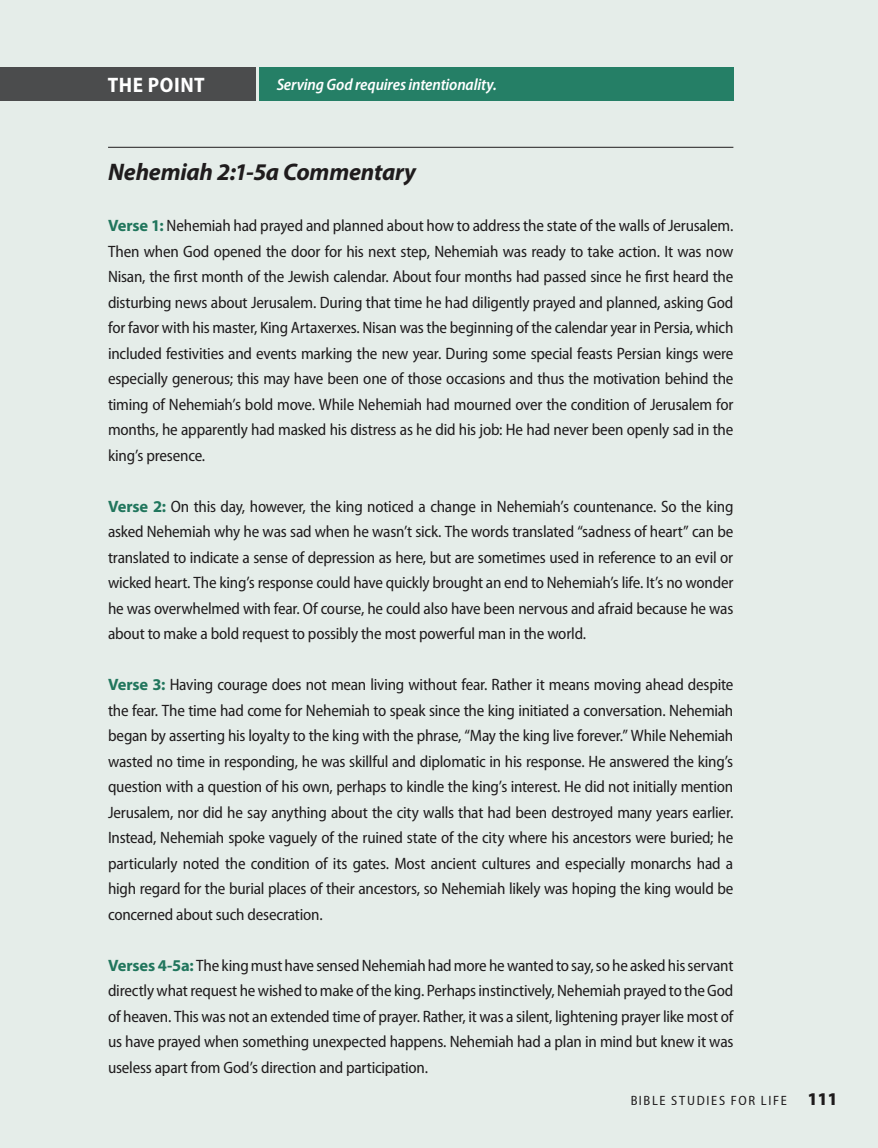
<style>
.page{position:relative;width:878px;height:1148px;background:#e5ede9}
.page>*{position:absolute;margin:0;border:0;box-sizing:border-box;transform-origin:0 0}
.t1{font:italic 700 24px "Myriad Pro";letter-spacing:-.01em;color:#231f20}
.t2{font:700 semi-condensed 21px "Myriad Pro";letter-spacing:.025em;color:#fff}
.t3{font:semi-condensed 16.5px/25.5px "Myriad Pro";letter-spacing:-.015em;color:#231f20;text-align:justify}
.t4{font:italic 600 semi-condensed 16.5px "Myriad Pro";letter-spacing:-.01em;color:#fff}
.t5{font:semi-condensed 13.5px "Myriad Pro";letter-spacing:.125em;color:#231f20}
.s1{font-weight:700;font-stretch:normal;color:#257f66}
.s2{font-weight:900;font-size:18px}
</style>
<div class="page">
<div style="left:259px;top:68px;width:474px;height:33px;background:#257f66"></div>
<hr style="left:108px;top:147px;width:625px;height:1px;background:#231f20">
<div style="left:0;top:68px;width:256px;height:33px;background:#4b4c4d"></div>
<p class="t2" style="left:108px;top:72px;width:98px">THE POINT</p>
<p class="t4" style="left:277px;top:75px;width:222px">Serving God requires intentionality.</p>
<h1 class="t1" style="left:108px;top:156px;width:309px">Nehemiah 2:1-5a Commentary</h1>
<p class="t3" style="left:108px;top:212px;width:627px"><span class="s1">Verse 1:</span> Nehemiah had prayed and planned about how to address the state of the walls of Jerusalem.<br>Then when God opened the door for his next step, Nehemiah was ready to take action. It was now Nisan, the first month of the Jewish calendar. About four months had passed since he first heard the disturbing news about Jerusalem. During that time he had diligently prayed and planned, asking God for favor with his master, King Artaxerxes. Nisan was the beginning of the calendar year in Persia, which included festivities and events marking the new year. During some special feasts Persian kings were especially generous; this may have been one of those occasions and thus the motivation behind the timing of Nehemiah’s bold move. While Nehemiah had mourned over the condition of Jerusalem for months, he apparently had masked his distress as he did his job: He had never been openly sad in the king’s presence.</p>
<p class="t3" style="left:108px;top:493px;width:627px"><span class="s1">Verse 2:</span> On this day, however, the king noticed a change in Nehemiah’s countenance. So the king asked Nehemiah why he was sad when he wasn’t sick. The words translated “sadness of heart” can be translated to indicate a sense of depression as here, but are sometimes used in reference to an evil or wicked heart. The king’s response could have quickly brought an end to Nehemiah’s life. It’s no wonder he was overwhelmed with fear. Of course, he could also have been nervous and afraid because he was about to make a bold request to possibly the most powerful man in the world.</p>
<p class="t3" style="left:108px;top:671px;width:627px"><span class="s1">Verse 3:</span> Having courage does not mean living without fear. Rather it means moving ahead despite the fear. The time had come for Nehemiah to speak since the king initiated a conversation. Nehemiah began by asserting his loyalty to the king with the phrase, “May the king live forever.” While Nehemiah wasted no time in responding, he was skillful and diplomatic in his response. He answered the king’s question with a question of his own, perhaps to kindle the king’s interest. He did not initially mention Jerusalem, nor did he say anything about the city walls that had been destroyed many years earlier.<br>Instead, Nehemiah spoke vaguely of the ruined state of the city where his ancestors were buried; he particularly noted the condition of its gates. Most ancient cultures and especially monarchs had a high regard for the burial places of their ancestors, so Nehemiah likely was hoping the king would be concerned about such desecration.</p>
<p class="t3" style="left:108px;top:952px;width:627px"><span class="s1">Verses 4-5a:</span> The king must have sensed Nehemiah had more he wanted to say, so he asked his servant directly what request he wished to make of the king. Perhaps instinctively, Nehemiah prayed to the God of heaven. This was not an extended time of prayer. Rather, it was a silent, lightening prayer like most of us have prayed when something unexpected happens. Nehemiah had a plan in mind but knew it was useless apart from God’s direction and participation.</p>
<p class="t5" style="left:630px;top:1092px;width:209px">BIBLE STUDIES FOR LIFE <span class="s2">111</span></p>
</div>
